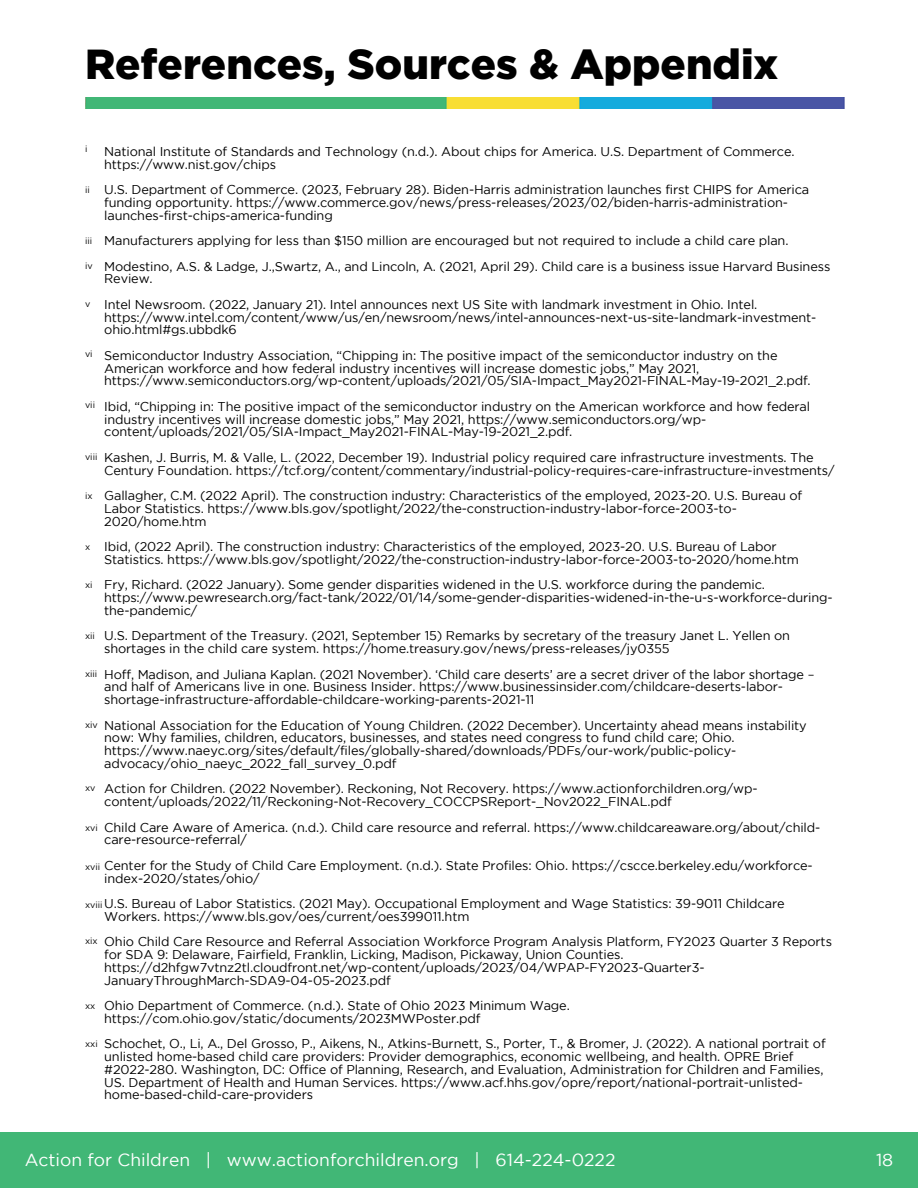
<style>
.page{position:relative;width:918px;height:1188px;background:#fff}
.page>*{position:absolute;margin:0;border:0;box-sizing:border-box;transform-origin:0 0}
.t1{font:900 42px "Gotham";color:#000}
.t2{font:17.55px "Gotham";color:#fff}
.t3{font:12.75px/12.8px "Gotham";letter-spacing:-.01em;color:#000}
.t4{font:9px "Gotham";color:#000}
</style>
<div class="page">
<div style="left:0;top:1132px;width:918px;height:56px;background:#41b776"></div>
<img style="left:85px;top:97px;width:759px;height:11px">
<h1 class="t1" style="left:85px;top:40px;width:695px">References, Sources &amp; Appendix</h1>
<p class="t4" style="left:85px;top:146px;width:4px">i</p>
<p class="t4" style="left:85px;top:187px;width:6px">ii</p>
<p class="t3" style="left:104px;top:146px;width:692px">National Institute of Standards and Technology (n.d.). About chips for America. U.S. Department of Commerce. https://www.nist.gov/chips</p>
<p class="t3" style="left:104px;top:184px;width:706px">U.S. Department of Commerce. (2023, February 28). Biden-Harris administration launches first CHIPS for America funding opportunity. https://www.commerce.gov/news/press-releases/2023/02/biden-harris-administration&shy;launches-first-chips-america-funding</p>
<p class="t3" style="left:104px;top:229px;width:728px;line-height:25.5px">Manufacturers applying for less than $150 million are encouraged but not required to include a child care plan.<br>Modestino, A.S. &amp; Ladge, J.,Swartz, A., and Lincoln, A. (2021, April 29). Child care is a business issue Harvard Business</p>
<p class="t3" style="left:104px;top:267px;width:655px;line-height:25.5px">Review.<br>Intel Newsroom. (2022, January 21). Intel announces next US Site with landmark investment in Ohio. Intel.</p>
<p class="t3" style="left:104px;top:312px;width:714px">https://www.intel.com/content/www/us/en/newsroom/news/intel-announces-next-us-site-landmark-investment&shy;ohio.html#gs.ubbdk6</p>
<p class="t3" style="left:104px;top:350px;width:708px">Semiconductor Industry Association, “Chipping in: The positive impact of the semiconductor industry on the<br>American workforce and how federal industry incentives will increase domestic jobs,” May 2021, https://www.semiconductors.org/wp-content/uploads/2021/05/SIA-Impact_May2021-FINAL-May-19-2021_2.pdf.</p>
<p class="t3" style="left:104px;top:401px;width:707px">Ibid, “Chipping in: The positive impact of the semiconductor industry on the American workforce and how federal industry incentives will increase domestic jobs,” May 2021, https://www.semiconductors.org/wp&shy;content/uploads/2021/05/SIA-Impact_May2021-FINAL-May-19-2021_2.pdf.</p>
<p class="t3" style="left:104px;top:452px;width:732px">Kashen, J. Burris, M. &amp; Valle, L. (2022, December 19). Industrial policy required care infrastructure investments. The<br>Century Foundation. https://tcf.org/content/commentary/industrial-policy-requires-care-infrastructure-investments/</p>
<p class="t3" style="left:104px;top:490px;width:699px">Gallagher, C.M. (2022 April). The construction industry: Characteristics of the employed, 2023-20. U.S. Bureau of<br>Labor Statistics. https://www.bls.gov/spotlight/2022/the-construction-industry-labor-force-2003-to-<br>2020/home.htm</p>
<p class="t3" style="left:104px;top:541px;width:696px">Ibid, (2022 April). The construction industry: Characteristics of the employed, 2023-20. U.S. Bureau of Labor<br>Statistics. https://www.bls.gov/spotlight/2022/the-construction-industry-labor-force-2003-to-2020/home.htm</p>
<p class="t3" style="left:104px;top:579px;width:730px">Fry, Richard. (2022 January). Some gender disparities widened in the U.S. workforce during the pandemic. https://www.pewresearch.org/fact-tank/2022/01/14/some-gender-disparities-widened-in-the-u-s-workforce-during&shy;the-pandemic/</p>
<p class="t3" style="left:104px;top:630px;width:687px">U.S. Department of the Treasury. (2021, September 15) Remarks by secretary of the treasury Janet L. Yellen on shortages in the child care system. https://home.treasury.gov/news/press-releases/jy0355</p>
<p class="t3" style="left:104px;top:669px;width:712px">Hoff, Madison, and Juliana Kaplan. (2021 November). ‘Child care deserts’ are a secret driver of the labor shortage – and half of Americans live in one. Business Insider. https://www.businessinsider.com/childcare-deserts-labor&shy;shortage-infrastructure-affordable-childcare-working-parents-2021-11</p>
<p class="t3" style="left:104px;top:720px;width:704px">National Association for the Education of Young Children. (2022 December). Uncertainty ahead means instability now: Why families, children, educators, businesses, and states need congress to fund child care; Ohio. https://www.naeyc.org/sites/default/files/globally-shared/downloads/PDFs/our-work/public-policy&shy;advocacy/ohio_naeyc_2022_fall_survey_0.pdf</p>
<p class="t3" style="left:104px;top:783px;width:655px">Action for Children. (2022 November). Reckoning, Not Recovery. https://www.actionforchildren.org/wp&shy;content/uploads/2022/11/Reckoning-Not-Recovery_COCCPSReport-_Nov2022_FINAL.pdf</p>
<p class="t3" style="left:104px;top:822px;width:718px">Child Care Aware of America. (n.d.). Child care resource and referral. https://www.childcareaware.org/about/child&shy;care-resource-referral/</p>
<p class="t3" style="left:104px;top:860px;width:710px">Center for the Study of Child Care Employment. (n.d.). State Profiles: Ohio. https://cscce.berkeley.edu/workforce&shy;index-2020/states/ohio/</p>
<p class="t3" style="left:104px;top:898px;width:682px">U.S. Bureau of Labor Statistics. (2021 May). Occupational Employment and Wage Statistics: 39-9011 Childcare<br>Workers. https://www.bls.gov/oes/current/oes399011.htm</p>
<p class="t3" style="left:104px;top:936px;width:729px">Ohio Child Care Resource and Referral Association Workforce Program Analysis Platform, FY2023 Quarter 3 Reports for SDA 9: Delaware, Fairfield, Franklin, Licking, Madison, Pickaway, Union Counties. https://d2hfgw7vtnz2tl.cloudfront.net/wp-content/uploads/2023/04/WPAP-FY2023-Quarter3- JanuaryThroughMarch-SDA9-04-05-2023.pdf</p>
<p class="t3" style="left:104px;top:1000px;width:467px">Ohio Department of Commerce. (n.d.). State of Ohio 2023 Minimum Wage. https://com.ohio.gov/static/documents/2023MWPoster.pdf</p>
<p class="t3" style="left:104px;top:1038px;width:723px">Schochet, O., Li, A., Del Grosso, P., Aikens, N., Atkins-Burnett, S., Porter, T., &amp; Bromer, J. (2022). A national portrait of unlisted home-based child care providers: Provider demographics, economic wellbeing, and health. OPRE Brief #2022-280. Washington, DC: Office of Planning, Research, and Evaluation, Administration for Children and Families, US. Department of Health and Human Services. https://www.acf.hhs.gov/opre/report/national-portrait-unlisted&shy;home-based-child-care-providers</p>
<p class="t4" style="left:85px;top:237px;width:9px">iii</p>
<p class="t4" style="left:85px;top:262px;width:9px">iv</p>
<p class="t4" style="left:85px;top:300px;width:7px">v</p>
<p class="t4" style="left:85px;top:351px;width:9px">vi</p>
<p class="t4" style="left:85px;top:401px;width:12px">vii</p>
<p class="t4" style="left:85px;top:454px;width:14px">viii</p>
<p class="t4" style="left:85px;top:492px;width:9px">ix</p>
<p class="t4" style="left:85px;top:543px;width:7px">x</p>
<p class="t4" style="left:85px;top:581px;width:9px">xi</p>
<p class="t4" style="left:85px;top:632px;width:11px">xii</p>
<p class="t4" style="left:85px;top:670px;width:14px">xiii</p>
<p class="t4" style="left:85px;top:721px;width:14px">xiv</p>
<p class="t4" style="left:85px;top:784px;width:12px">xv</p>
<p class="t4" style="left:85px;top:825px;width:14px">xvi</p>
<p class="t4" style="left:85px;top:863px;width:17px">xvii</p>
<p class="t4" style="left:85px;top:901px;width:19px">xviii</p>
<p class="t4" style="left:85px;top:938px;width:14px">xix</p>
<p class="t4" style="left:85px;top:1002px;width:12px">xx</p>
<p class="t4" style="left:85px;top:1041px;width:14px">xxi</p>
<h2 class="t2" style="left:25px;top:1153px;width:592px">Action for Children | www.actionforchildren.org | 614-224-0222</h2>
<h2 class="t2" style="left:876px;top:1153px;width:19px">18</h2>
</div>
